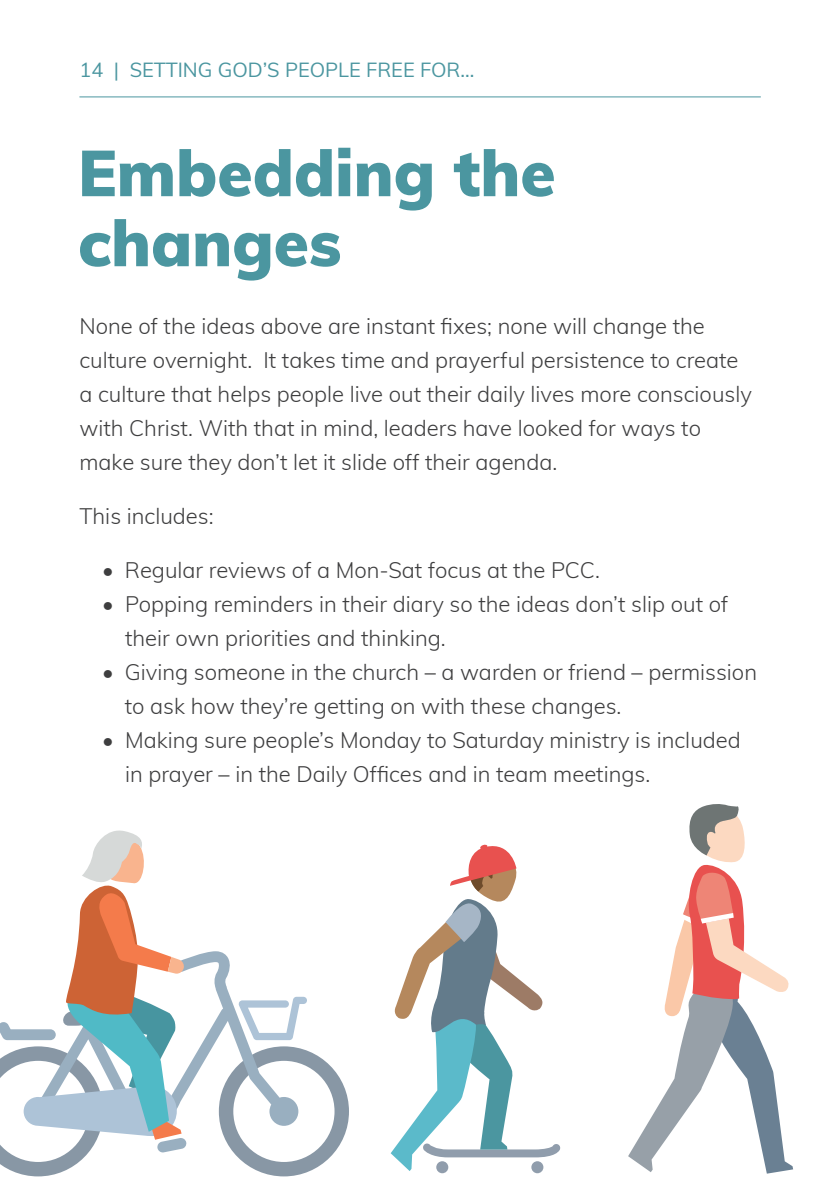
<style>
.page{position:relative;width:840px;height:1191px;background:#fff}
.page>*{position:absolute;margin:0;border:0;box-sizing:border-box;transform-origin:0 0}
.Body_Copy_Final_-_Mu{font:900 64px/70px "Muli";color:#4b96a0}
.Body_Copy_Final_-_Mu-2{font:300 22px/34px "Muli";color:#3e3e3f}
.t1{font:20px "Muli";color:#4b96a0}
</style>
<div class="page">
<hr style="left:79px;top:96px;width:681px;height:1px;background:#4b96a0">
<svg style="left:220px;top:1048px;width:129px;height:128px"></svg>
<svg style="left:187px;top:951px;width:111px;height:174px"></svg>
<svg style="left:238px;top:996px;width:69px;height:44px"></svg>
<svg style="left:0;top:830px;width:187px;height:346px"></svg>
<div style="left:436px;top:1161px;width:12px;height:12px;background:#909dac;border-radius:50%"></div>
<div style="left:531px;top:1161px;width:12px;height:12px;background:#909dac;border-radius:50%"></div>
<svg style="left:390px;top:844px;width:170px;height:327px"></svg>
<svg style="left:628px;top:804px;width:164px;height:369px"></svg>
<p class="t1" style="left:79px;top:55px;width:396px">14 | SETTING GOD’S PEOPLE FREE FOR...</p>
<p class="Body_Copy_Final_-_Mu" style="left:78px;top:135px;width:479px">Embedding the changes</p>
<p class="Body_Copy_Final_-_Mu-2" style="left:79px;top:308px;width:673px">None of the ideas above are instant fixes; none will change the culture overnight. It takes time and prayerful persistence to create a culture that helps people live out their daily lives more consciously with Christ. With that in mind, leaders have looked for ways to make sure they don’t let it slide off their agenda.</p>
<p class="Body_Copy_Final_-_Mu-2" style="left:79px;top:498px;width:136px">This includes:</p>
<p class="Body_Copy_Final_-_Mu-2" style="left:102px;top:552px;width:499px">• Regular reviews of a Mon-Sat focus at the PCC.</p>
<p class="Body_Copy_Final_-_Mu-2" style="left:125px;top:586px;width:604px;text-indent:-23px">• Popping reminders in their diary so the ideas don’t slip out of their own priorities and thinking.</p>
<p class="Body_Copy_Final_-_Mu-2" style="left:125px;top:654px;width:633px;text-indent:-23px">• Giving someone in the church – a warden or friend – permission to ask how they’re getting on with these changes.</p>
<p class="Body_Copy_Final_-_Mu-2" style="left:125px;top:722px;width:617px;text-indent:-23px">• Making sure people’s Monday to Saturday ministry is included in prayer – in the Daily Offices and in team meetings.</p>
</div>
